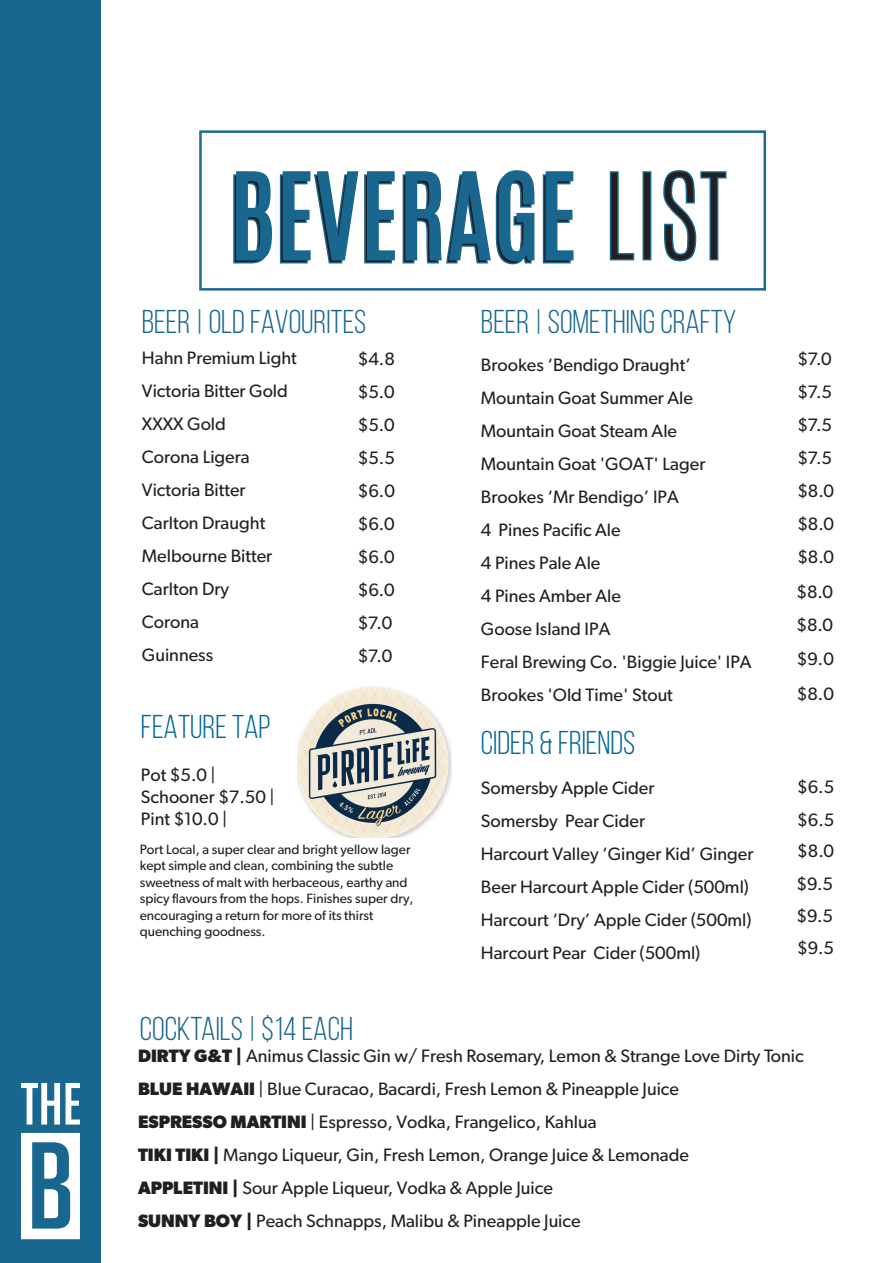
<style>
.page{position:relative;width:893px;height:1263px;background:#fff}
.page>*{position:absolute;margin:0;border:0;box-sizing:border-box;transform-origin:0 0}
.t1{font:102px "Antonio";color:#19668f}
.t2{font:33px "Bebas Neue";color:#19668f}
.t3{font:33px "Bebas Neue";color:#069}
.t4{font:18px/33px "Gibson";color:#231f20}
.t5{font:13.5px/16.5px "Gibson";color:#231f20}
.s1{color:#231f20}
.s2{font-weight:300;color:#231f20}
.s3{font-weight:700}
</style>
<div class="page">
<div style="left:0;top:0;width:101px;height:1262px;background:#19668f"></div>
<div style="left:0;top:996px;width:100px;height:267px;background:#19668f"></div>
<svg style="left:21px;top:1083px;width:39px;height:41px"></svg>
<svg style="left:66px;top:1083px;width:14px;height:41px"></svg>
<svg style="left:21px;top:1133px;width:59px;height:106px"></svg>
<svg style="left:199px;top:130px;width:568px;height:161px"></svg>
<div style="left:200px;top:131px;width:565px;height:159px;border:2px solid #19668f"></div>
<img style="left:298px;top:687px;width:153px;height:150px">
<h1 class="t1" style="left:229px;top:141px;width:500px">BEVERAG<span class="s1">E</span> <span class="s2">LIST</span></h1>
<h2 class="t2" style="left:142px;top:304px;width:226px">BEER | OLD FAVOURITES</h2>
<h2 class="t2" style="left:481px;top:304px;width:257px">BEER | SOMETHING CRAFTY</h2>
<p class="t4" style="left:481px;top:348px;width:272px">Brookes ‘Bendigo Draught’<br>Mountain Goat Summer Ale<br>Mountain Goat Steam Ale<br>Mountain Goat 'GOAT' Lager<br>Brookes ‘Mr Bendigo’ IPA<br>4 Pines Pacific Ale<br>4 Pines Pale Ale<br>4 Pines Amber Ale<br>Goose Island IPA<br>Feral Brewing Co. 'Biggie Juice' IPA<br>Brookes 'Old Time' Stout</p>
<h2 class="t3" style="left:481px;top:725px;width:156px">CIDER &amp; FRIENDS</h2>
<p class="t4" style="left:481px;top:771px;width:274px">Somersby Apple Cider<br>Somersby Pear Cider<br>Harcourt Valley ‘Ginger Kid’ Ginger<br>Beer Harcourt Apple Cider (500ml)<br>Harcourt ‘Dry’ Apple Cider (500ml)<br>Harcourt Pear Cider (500ml)</p>
<p class="t4" style="left:358px;top:342px;width:39px">$4.8 $5.0 $5.0 $5.5 $6.0 $6.0 $6.0 $6.0 $7.0 $7.0</p>
<p class="t4" style="left:797px;top:342px;width:38px">$7.0 $7.5 $7.5 $7.5 $8.0 $8.0 $8.0</p>
<p class="t4" style="left:142px;top:341px;width:156px">Hahn Premium Light<br>Victoria Bitter Gold<br>XXXX Gold<br>Corona Ligera<br>Victoria Bitter<br>Carlton Draught<br>Melbourne Bitter<br>Carlton Dry<br>Corona<br>Guinness</p>
<p class="t4" style="left:796px;top:574px;width:39px;line-height:33.9px;text-align:justify">$8.0 $8.0 $9.0 $8.0</p>
<h2 class="t3" style="left:141px;top:709px;width:131px">FEATURE TAP</h2>
<p class="t4" style="left:141px;top:763px;width:135px;line-height:22px">Pot $5.0 |<br>Schooner $7.50 |<br>Pint $10.0 |</p>
<p class="t5" style="left:140px;top:840px;width:275px">Port Local, a super clear and bright yellow lager kept simple and clean, combining the subtle sweetness of malt with herbaceous, earthy and spicy flavours from the hops. Finishes super dry, encouraging a return for more of its thirst quenching goodness.</p>
<p class="t4" style="left:797px;top:770px;width:39px;line-height:32px;text-align:justify">$6.5 $6.5 $8.0</p>
<p class="t4" style="left:796px;top:867px;width:39px;line-height:32.1px;text-align:justify">$9.5 $9.5 $9.5</p>
<h2 class="t2" style="left:140px;top:1010px;width:215px">COCKTAILS | $14 EACH</h2>
<p class="t4" style="left:138px;top:1039px;width:667px"><span class="s3">DIRTY G&amp;T |</span> Animus Classic Gin w/ Fresh Rosemary, Lemon &amp; Strange Love Dirty Tonic <span class="s3">BLUE HAWAII</span> | Blue Curacao, Bacardi, Fresh Lemon &amp; Pineapple Juice<br><span class="s3">ESPRESSO MARTINI</span> | Espresso, Vodka, Frangelico, Kahlua<br><span class="s3">TIKI TIKI |</span> Mango Liqueur, Gin, Fresh Lemon, Orange Juice &amp; Lemonade<br><span class="s3">APPLETINI |</span> Sour Apple Liqueur, Vodka &amp; Apple Juice<br><span class="s3">SUNNY BOY |</span> Peach Schnapps, Malibu &amp; Pineapple Juice</p>
</div>
